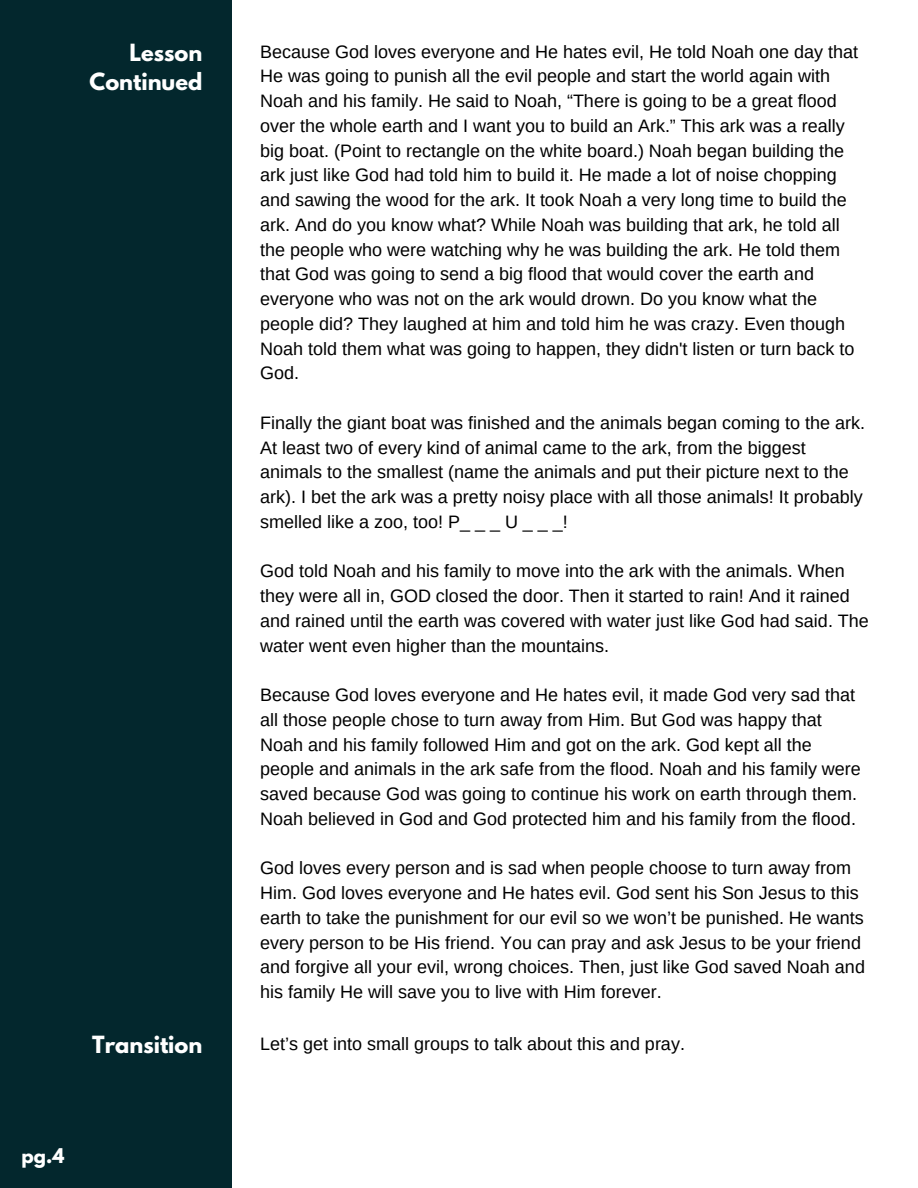
<style>
.page{position:relative;width:918px;height:1188px;background:#fff}
.page>*{position:absolute;margin:0;border:0;box-sizing:border-box;transform-origin:0 0}
.t1{font:700 21px "League Spartan";color:#fff}
.t2{font:18px/24.8px "Arimo";color:#000}
.t3{font:700 18px "League Spartan";color:#fff}
</style>
<div class="page">
<div style="left:0;top:0;width:231px;height:1188px;background:#03272d"></div>
<p class="t1" style="left:129px;top:42px;width:74px">Lesson</p>
<p class="t1" style="left:90px;top:71px;width:114px">Continued</p>
<p class="t2" style="left:260px;top:39px;width:599px">Because God loves everyone and He hates evil, He told Noah one day that He was going to punish all the evil people and start the world again with Noah and his family. He said to Noah, “There is going to be a great flood over the whole earth and I want you to build an Ark.” This ark was a really big boat. (Point to rectangle on the white board.) Noah began building the ark just like God had told him to build it. He made a lot of noise chopping and sawing the wood for the ark. It took Noah a very long time to build the ark. And do you know what? While Noah was building that ark, he told all the people who were watching why he was building the ark. He told them that God was going to send a big flood that would cover the earth and everyone who was not on the ark would drown. Do you know what the people did? They laughed at him and told him he was crazy. Even though Noah told them what was going to happen, they didn't listen or turn back to God.</p>
<p class="t2" style="left:260px;top:410px;width:606px">Finally the giant boat was finished and the animals began coming to the ark.<br>At least two of every kind of animal came to the ark, from the biggest animals to the smallest (name the animals and put their picture next to the ark). I bet the ark was a pretty noisy place with all those animals! It probably smelled like a zoo, too! P_ _ _ U _ _ _!</p>
<p class="t2" style="left:260px;top:559px;width:610px">God told Noah and his family to move into the ark with the animals. When they were all in, GOD closed the door. Then it started to rain! And it rained and rained until the earth was covered with water just like God had said. The water went even higher than the mountains.</p>
<p class="t2" style="left:260px;top:683px;width:602px">Because God loves everyone and He hates evil, it made God very sad that all those people chose to turn away from Him. But God was happy that Noah and his family followed Him and got on the ark. God kept all the people and animals in the ark safe from the flood. Noah and his family were saved because God was going to continue his work on earth through them.<br>Noah believed in God and God protected him and his family from the flood.</p>
<p class="t2" style="left:260px;top:856px;width:606px">God loves every person and is sad when people choose to turn away from Him. God loves everyone and He hates evil. God sent his Son Jesus to this earth to take the punishment for our evil so we won’t be punished. He wants every person to be His friend. You can pray and ask Jesus to be your friend and forgive all your evil, wrong choices. Then, just like God saved Noah and his family He will save you to live with Him forever.</p>
<p class="t1" style="left:92px;top:1034px;width:112px">Transition</p>
<p class="t2" style="left:260px;top:1031px;width:426px">Let’s get into small groups to talk about this and pray.</p>
<p class="t3" style="left:22px;top:1146px;width:44px">pg.4</p>
</div>
